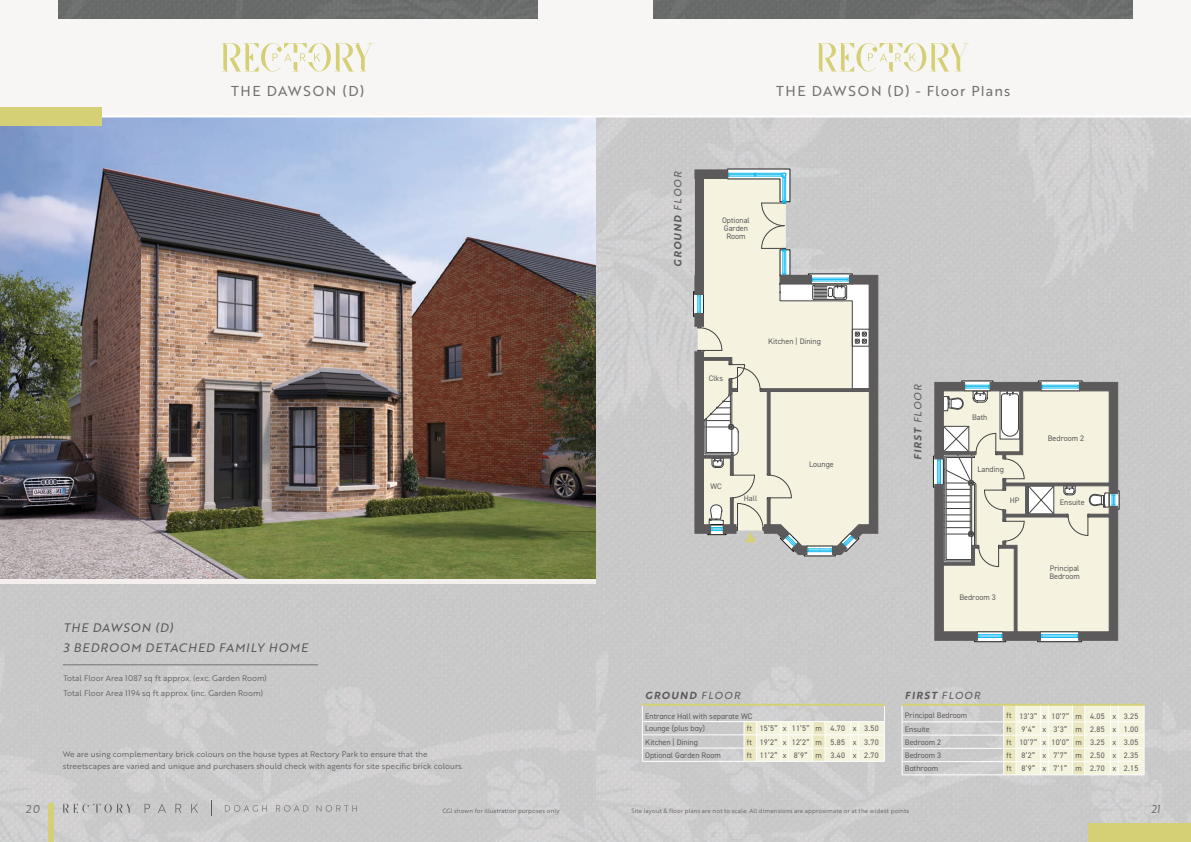
<style>
.page{position:relative;width:1191px;height:842px;background:#fff}
.page>*{position:absolute;margin:0;border:0;box-sizing:border-box;transform-origin:0 0}
.t1{font:14px "Brother 1816 Regular";letter-spacing:.08em;color:#737373}
.t2{font:14px "Brother 1816 Regular";letter-spacing:.12em;color:#737373}
.t3{font:12px "Brother 1816 Regular Italic";letter-spacing:.09em;color:#5d5a5b}
.t4{font:11px "Brother 1816 Regular Italic";color:#737373}
.t5{font:10px "Brother 1816 Bold Italic";letter-spacing:.14em;color:#5d5a5b}
.t6{font:8px/8px "DIN2014";color:#5d5a5b;text-align:center}
.t7{font:8px/12px "Brother 1816 Book";color:#5d5a5b}
.t8{font:6px "Brother 1816 Book";letter-spacing:.025em;color:#5d5a5b}
.s1{font-family:"Brother 1816 Regular Italic"}
</style>
<div class="page">
<div style="left:595px;top:117px;width:596px;height:725px;background:#cbcacb"></div>
<div style="left:0;top:0;width:1191px;height:117px;background:#f8f6f4"></div>
<div style="left:58px;top:0;width:479px;height:19px;background:#6a6c6c"></div>
<div style="left:653px;top:0;width:479px;height:19px;background:#6a6c6c"></div>
<div style="left:48px;top:803px;width:6px;height:39px;background:#d5d076"></div>
<img style="left:0;top:117px;width:595px;height:461px">
<hr style="left:642px;top:721px;width:102px;height:1px;background:#fff">
<hr style="left:642px;top:734px;width:102px;height:1px;background:#fff">
<hr style="left:642px;top:748px;width:102px;height:1px;background:#fff">
<hr style="left:642px;top:761px;width:102px;height:1px;background:#fff">
<svg style="left:642px;top:706px;width:1px;height:55px"></svg>
<hr style="left:642px;top:704px;width:102px;height:2px;background:#d5d076">
<svg style="left:744px;top:704px;width:141px;height:58px;background:#e8e7d6"></svg>
<hr style="left:902px;top:721px;width:101px;height:1px;background:#fff">
<hr style="left:902px;top:735px;width:101px;height:1px;background:#fff">
<hr style="left:902px;top:748px;width:101px;height:1px;background:#fff">
<hr style="left:902px;top:761px;width:101px;height:1px;background:#fff">
<hr style="left:902px;top:774px;width:101px;height:1px;background:#fff">
<svg style="left:902px;top:706px;width:1px;height:68px"></svg>
<hr style="left:902px;top:704px;width:101px;height:2px;background:#d5d076">
<svg style="left:1003px;top:704px;width:141px;height:71px;background:#f2f1da"></svg>
<hr style="left:0;top:115px;width:1191px;height:2px;background:#fff">
<svg style="left:316px;top:805px;width:41px;height:7px"></svg>
<svg style="left:63px;top:804px;width:69px;height:9px"></svg>
<svg style="left:145px;top:804px;width:5px;height:9px"></svg>
<svg style="left:158px;top:804px;width:8px;height:9px"></svg>
<svg style="left:175px;top:804px;width:6px;height:9px"></svg>
<svg style="left:191px;top:804px;width:7px;height:9px"></svg>
<svg style="left:225px;top:805px;width:42px;height:7px"></svg>
<svg style="left:276px;top:805px;width:32px;height:7px"></svg>
<svg style="left:211px;top:800px;width:1px;height:16px"></svg>
<svg style="left:817px;top:43px;width:151px;height:29px"></svg>
<svg style="left:222px;top:43px;width:151px;height:29px"></svg>
<div style="left:1089px;top:823px;width:102px;height:19px;background:#d5d076"></div>
<div style="left:0;top:107px;width:102px;height:19px;background:#d5d076"></div>
<hr style="left:63px;top:664px;width:255px;height:1px;background:#737373">
<svg style="left:933px;top:381px;width:186px;height:261px;background:#d3d3c8"></svg>
<svg style="left:693px;top:169px;width:185px;height:387px;background:#d4d4ca"></svg>
<p class="t2" style="left:231px;top:80px;width:135px">THE DAWSON (D)</p>
<p class="t1" style="left:776px;top:80px;width:236px">THE DAWSON (D) - Floor Plans</p>
<p class="t3" style="left:63px;top:618px;width:111px">THE DAWSON (D)</p>
<p class="t3" style="left:63px;top:638px;width:246px">3 BEDROOM DETACHED FAMILY HOME</p>
<p class="t7" style="left:63px;top:672px;width:205px">Total Floor Area 1087 sq ft approx. (exc. Garden Room)</p>
<p class="t7" style="left:63px;top:687px;width:201px">Total Floor Area 1194 sq ft approx. (inc. Garden Room)</p>
<p class="t7" style="left:63px;top:748px;width:402px">We are using complementary brick colours on the house types at Rectory Park to ensure that the streetscapes are varied and unique and purchasers should check with agents for site specific brick colours.</p>
<p class="t5" style="left:670px;top:267px;width:97px;rotate:-90deg">GROUND <span class="s1">FLOOR</span></p>
<p class="t6" style="left:722px;top:216px;width:29px">Optional</p>
<p class="t6" style="left:724px;top:224px;width:26px">Garden<br>Room</p>
<p class="t6" style="left:709px;top:374px;width:16px">Clks</p>
<p class="t6" style="left:768px;top:337px;width:54px">Kitchen | Dining</p>
<p class="t6" style="left:710px;top:482px;width:13px">WC</p>
<p class="t6" style="left:744px;top:494px;width:15px">Hall</p>
<p class="t6" style="left:809px;top:460px;width:26px">Lounge</p>
<p class="t5" style="left:910px;top:460px;width:77px;rotate:-90deg">FIRST <span class="s1">FLOOR</span></p>
<p class="t6" style="left:972px;top:413px;width:17px">Bath</p>
<p class="t6" style="left:977px;top:465px;width:28px">Landing</p>
<p class="t6" style="left:1009px;top:496px;width:11px">HP</p>
<p class="t6" style="left:959px;top:593px;width:38px">Bedroom 3</p>
<p class="t6" style="left:1047px;top:434px;width:38px">Bedroom 2</p>
<p class="t6" style="left:1059px;top:498px;width:26px">Ensuite</p>
<p class="t6" style="left:1049px;top:564px;width:32px;text-align:left">Principal<br>Bedroom</p>
<p class="t5" style="left:645px;top:688px;width:96px">GROUND <span class="s1">FLOOR</span></p>
<p class="t6" style="left:645px;top:712px;width:109px">Entrance Hall with separate WC</p>
<p class="t6" style="left:645px;top:724px;width:61px">Lounge (plus bay)</p>
<p class="t6" style="left:747px;top:724px;width:7px">ft</p>
<p class="t6" style="left:759px;top:724px;width:19px">15’5”</p>
<p class="t6" style="left:783px;top:724px;width:5px">x</p>
<p class="t6" style="left:791px;top:724px;width:19px">11’5”</p>
<p class="t6" style="left:815px;top:724px;width:8px">m</p>
<p class="t6" style="left:830px;top:724px;width:16px">4.70</p>
<p class="t6" style="left:852px;top:724px;width:5px">x</p>
<p class="t6" style="left:864px;top:724px;width:16px">3.50</p>
<p class="t6" style="left:645px;top:738px;width:54px">Kitchen | Dining</p>
<p class="t6" style="left:747px;top:738px;width:7px">ft</p>
<p class="t6" style="left:759px;top:738px;width:19px">19’2”</p>
<p class="t6" style="left:783px;top:738px;width:5px">x</p>
<p class="t6" style="left:791px;top:738px;width:19px">12’2”</p>
<p class="t6" style="left:815px;top:738px;width:8px">m</p>
<p class="t6" style="left:830px;top:738px;width:16px">5.85</p>
<p class="t6" style="left:852px;top:738px;width:5px">x</p>
<p class="t6" style="left:864px;top:738px;width:16px">3.70</p>
<p class="t6" style="left:645px;top:751px;width:77px">Optional Garden Room</p>
<p class="t6" style="left:747px;top:751px;width:7px">ft</p>
<p class="t6" style="left:759px;top:751px;width:19px">11’2”</p>
<p class="t6" style="left:783px;top:751px;width:5px">x</p>
<p class="t6" style="left:794px;top:751px;width:15px">8’9”</p>
<p class="t6" style="left:815px;top:751px;width:8px">m</p>
<p class="t6" style="left:830px;top:751px;width:16px">3.40</p>
<p class="t6" style="left:852px;top:751px;width:5px">x</p>
<p class="t6" style="left:864px;top:751px;width:16px">2.70</p>
<p class="t5" style="left:905px;top:688px;width:77px">FIRST <span class="s1">FLOOR</span></p>
<p class="t6" style="left:905px;top:711px;width:64px">Principal Bedroom</p>
<p class="t6" style="left:1006px;top:711px;width:7px">ft</p>
<p class="t6" style="left:1019px;top:712px;width:19px">13’3”</p>
<p class="t6" style="left:1042px;top:712px;width:5px">x</p>
<p class="t6" style="left:1051px;top:712px;width:19px">10’7”</p>
<p class="t6" style="left:1075px;top:712px;width:8px">m</p>
<p class="t6" style="left:1090px;top:712px;width:16px">4.05</p>
<p class="t6" style="left:1112px;top:712px;width:5px">x</p>
<p class="t6" style="left:1123px;top:712px;width:16px">3.25</p>
<p class="t6" style="left:905px;top:725px;width:26px">Ensuite</p>
<p class="t6" style="left:1006px;top:725px;width:7px">ft</p>
<p class="t6" style="left:1021px;top:725px;width:15px">9’4”</p>
<p class="t6" style="left:1042px;top:725px;width:5px">x</p>
<p class="t6" style="left:1053px;top:725px;width:15px">3’3”</p>
<p class="t6" style="left:1075px;top:725px;width:8px">m</p>
<p class="t6" style="left:1090px;top:725px;width:16px">2.85</p>
<p class="t6" style="left:1112px;top:725px;width:5px">x</p>
<p class="t6" style="left:1123px;top:725px;width:16px">1.00</p>
<p class="t6" style="left:905px;top:738px;width:38px">Bedroom 2</p>
<p class="t6" style="left:1006px;top:738px;width:7px">ft</p>
<p class="t6" style="left:1019px;top:738px;width:19px">10’7”</p>
<p class="t6" style="left:1042px;top:738px;width:5px">x</p>
<p class="t6" style="left:1051px;top:738px;width:19px">10’0”</p>
<p class="t6" style="left:1075px;top:738px;width:8px">m</p>
<p class="t6" style="left:1090px;top:738px;width:16px">3.25</p>
<p class="t6" style="left:1112px;top:738px;width:5px">x</p>
<p class="t6" style="left:1123px;top:738px;width:16px">3.05</p>
<p class="t6" style="left:905px;top:751px;width:38px">Bedroom 3</p>
<p class="t6" style="left:1006px;top:751px;width:7px">ft</p>
<p class="t6" style="left:1021px;top:751px;width:15px">8’2”</p>
<p class="t6" style="left:1042px;top:751px;width:5px">x</p>
<p class="t6" style="left:1053px;top:751px;width:15px">7’7”</p>
<p class="t6" style="left:1075px;top:751px;width:8px">m</p>
<p class="t6" style="left:1090px;top:751px;width:16px">2.50</p>
<p class="t6" style="left:1112px;top:751px;width:5px">x</p>
<p class="t6" style="left:1123px;top:751px;width:16px">2.35</p>
<p class="t6" style="left:905px;top:764px;width:35px">Bathroom</p>
<p class="t6" style="left:1006px;top:764px;width:7px">ft</p>
<p class="t6" style="left:1021px;top:764px;width:15px">8’9”</p>
<p class="t6" style="left:1042px;top:764px;width:5px">x</p>
<p class="t6" style="left:1053px;top:764px;width:15px">7’1”</p>
<p class="t6" style="left:1075px;top:764px;width:8px">m</p>
<p class="t6" style="left:1090px;top:764px;width:16px">2.70</p>
<p class="t6" style="left:1112px;top:764px;width:5px">x</p>
<p class="t6" style="left:1123px;top:764px;width:16px">2.15</p>
<h3 class="t4" style="left:26px;top:800px;width:16px">20</h3>
<p class="t8" style="left:442px;top:806px;width:119px">CGI shown for illustration purposes only</p>
<p class="t8" style="left:631px;top:806px;width:279px">Site layout &amp; floor plans are not to scale. All dimensions are approximate or at the widest points</p>
<h3 class="t4" style="left:1151px;top:801px;width:10px">21</h3>
</div>
